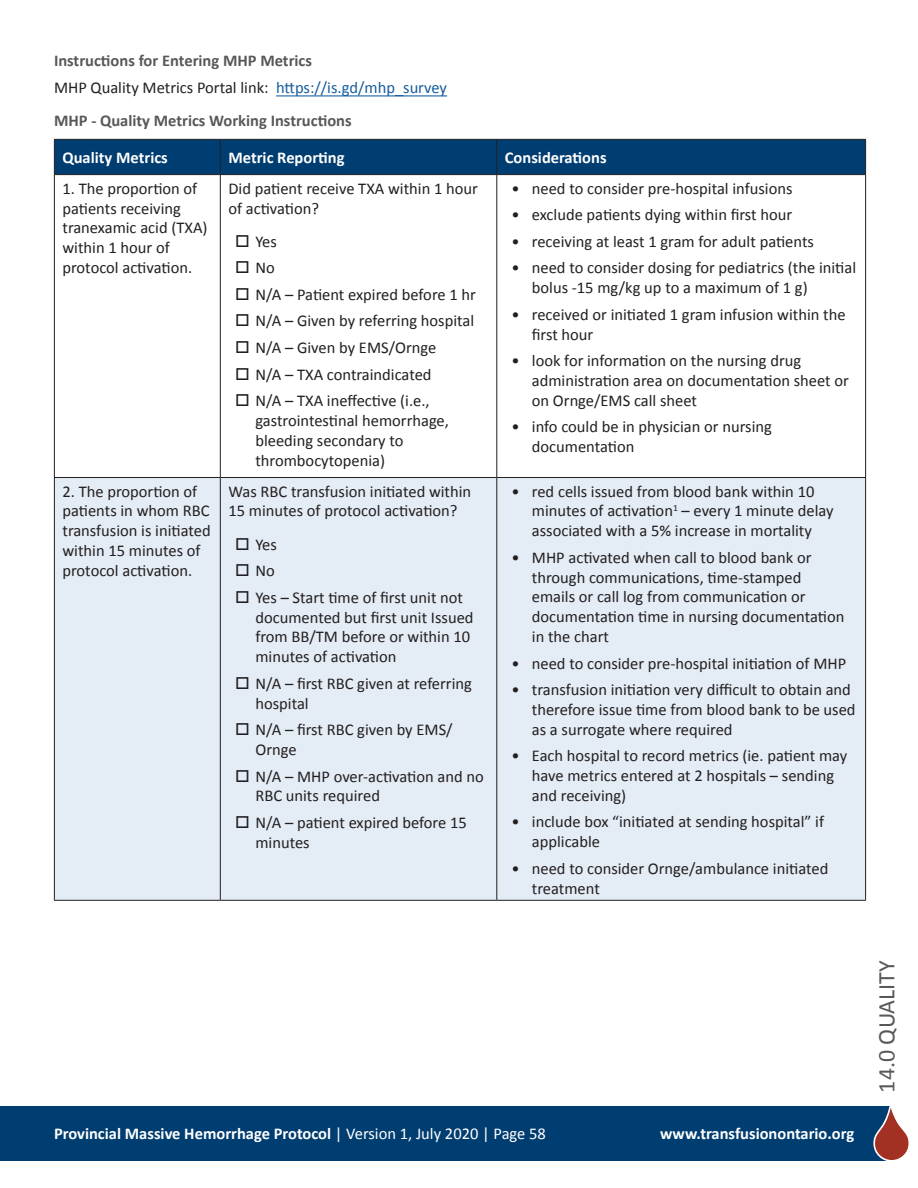
<style>
.page{position:relative;width:918px;height:1188px;background:#fff}
.page>*{position:absolute;margin:0;border:0;box-sizing:border-box;transform-origin:0 0}
.Subtitles{font:24px "Calibri";color:#57585a}
.t1{font:16.5px/19.8px "Calibri";color:#231f20}
.Subtitles-2{font:700 16.5px "Calibri";color:#fff}
.Subtitles-3{font:700 16.5px "Calibri";color:#57585a}
.s1{color:#175d9e}
.s2{font-weight:400}
</style>
<div class="page">
<div style="left:0;top:1106px;width:889px;height:55px;background:#003d71"></div>
<svg style="left:874px;top:1106px;width:35px;height:55px"></svg>
<hr style="left:276px;top:95px;width:171px;height:1px;background:#175d9e">
<div style="left:55px;top:140px;width:810px;height:34px;background:#003d71"></div>
<div style="left:55px;top:478px;width:810px;height:422px;background:#e4ecf5"></div>
<hr style="left:54px;top:477px;width:166px;height:1px;background:#231f20">
<hr style="left:220px;top:477px;width:277px;height:1px;background:#231f20">
<hr style="left:497px;top:477px;width:369px;height:1px;background:#231f20">
<hr style="left:54px;top:900px;width:166px;height:1px;background:#231f20">
<hr style="left:220px;top:900px;width:277px;height:1px;background:#231f20">
<hr style="left:497px;top:900px;width:369px;height:1px;background:#231f20">
<hr style="left:220px;top:140px;width:1px;height:34px;background:#231f20">
<hr style="left:496px;top:140px;width:1px;height:34px;background:#231f20">
<hr style="left:220px;top:175px;width:1px;height:302px;background:#231f20">
<hr style="left:496px;top:175px;width:1px;height:302px;background:#231f20">
<hr style="left:220px;top:478px;width:1px;height:422px;background:#231f20">
<hr style="left:496px;top:478px;width:1px;height:422px;background:#231f20">
<hr style="left:54px;top:175px;width:1px;height:302px;background:#231f20">
<hr style="left:865px;top:175px;width:1px;height:302px;background:#231f20">
<hr style="left:54px;top:478px;width:1px;height:422px;background:#231f20">
<hr style="left:865px;top:478px;width:1px;height:422px;background:#231f20">
<hr style="left:54px;top:139px;width:166px;height:1px;background:#231f20">
<hr style="left:54px;top:140px;width:1px;height:34px;background:#231f20">
<hr style="left:220px;top:139px;width:277px;height:1px;background:#231f20">
<hr style="left:497px;top:139px;width:369px;height:1px;background:#231f20">
<hr style="left:865px;top:140px;width:1px;height:34px;background:#231f20">
<hr style="left:54px;top:174px;width:166px;height:1px;background:#231f20">
<hr style="left:220px;top:174px;width:277px;height:1px;background:#231f20">
<hr style="left:497px;top:174px;width:369px;height:1px;background:#231f20">
<svg style="left:237px;top:538px;width:11px;height:12px"></svg>
<svg style="left:237px;top:564px;width:11px;height:12px"></svg>
<svg style="left:237px;top:591px;width:11px;height:12px"></svg>
<svg style="left:237px;top:677px;width:11px;height:12px"></svg>
<svg style="left:237px;top:723px;width:11px;height:12px"></svg>
<svg style="left:237px;top:769px;width:11px;height:13px"></svg>
<svg style="left:237px;top:816px;width:11px;height:12px"></svg>
<p class="Subtitles-3" style="left:54px;top:51px;width:260px">Instructions for Entering MHP Metrics</p>
<p class="t1" style="left:54px;top:77px;width:395px">MHP Quality Metrics Portal link: <span class="s1">https://is.gd/mhp_survey</span></p>
<p class="Subtitles-3" style="left:54px;top:111px;width:299px">MHP - Quality Metrics Working Instructions</p>
<p class="Subtitles-2" style="left:62px;top:147px;width:107px">Quality Metrics</p>
<p class="Subtitles-2" style="left:228px;top:147px;width:118px">Metric Reporting</p>
<p class="Subtitles-2" style="left:505px;top:147px;width:103px">Considerations</p>
<p class="t1" style="left:62px;top:178px;width:147px">1. The proportion of patients receiving tranexamic acid (TXA) within 1 hour of protocol activation.</p>
<p class="t1" style="left:228px;top:178px;width:251px">Did patient receive TXA within 1 hour of activation?</p>
<p class="t1" style="left:512px;top:178px;width:282px">• need to consider pre-hospital infusions</p>
<p class="t1" style="left:512px;top:204px;width:282px">• exclude patients dying within first hour</p>
<p class="t1" style="left:512px;top:231px;width:304px">• receiving at least 1 gram for adult patients</p>
<p class="t1" style="left:532px;top:257px;width:326px;text-indent:-20px">• need to consider dosing for pediatrics (the initial bolus -15 mg/kg up to a maximum of 1 g)</p>
<p class="t1" style="left:532px;top:304px;width:315px;text-indent:-20px">• received or initiated 1 gram infusion within the first hour</p>
<p class="t1" style="left:532px;top:350px;width:319px;text-indent:-20px">• look for information on the nursing drug administration area on documentation sheet or on Ornge/EMS call sheet</p>
<p class="t1" style="left:532px;top:416px;width:241px;text-indent:-20px">• info could be in physician or nursing documentation</p>
<p class="t1" style="left:255px;top:231px;width:23px">Yes</p>
<p class="t1" style="left:255px;top:257px;width:21px">No</p>
<p class="t1" style="left:255px;top:284px;width:222px">N/A – Patient expired before 1 hr</p>
<p class="t1" style="left:255px;top:310px;width:220px">N/A – Given by referring hospital</p>
<p class="t1" style="left:255px;top:337px;width:182px">N/A – Given by EMS/Ornge</p>
<p class="t1" style="left:255px;top:363px;width:178px">N/A – TXA contraindicated</p>
<p class="t1" style="left:255px;top:390px;width:195px">N/A – TXA ineffective (i.e., gastrointestinal hemorrhage, bleeding secondary to thrombocytopenia)</p>
<p class="t1" style="left:62px;top:480px;width:150px">2. The proportion of patients in whom RBC transfusion is initiated within 15 minutes of protocol activation.</p>
<p class="t1" style="left:228px;top:480px;width:244px">Was RBC transfusion initiated within<br>15 minutes of protocol activation?</p>
<p class="t1" style="left:255px;top:534px;width:23px">Yes</p>
<p class="t1" style="left:255px;top:560px;width:21px">No</p>
<p class="t1" style="left:255px;top:587px;width:220px">Yes – Start time of first unit not documented but first unit Issued from BB/TM before or within 10 minutes of activation</p>
<p class="t1" style="left:255px;top:673px;width:218px">N/A – first RBC given at referring hospital</p>
<p class="t1" style="left:255px;top:719px;width:199px">N/A – first RBC given by EMS/<br>Ornge</p>
<p class="t1" style="left:255px;top:765px;width:230px">N/A – MHP over-activation and no<br>RBC units required</p>
<p class="t1" style="left:255px;top:812px;width:213px">N/A – patient expired before 15 minutes</p>
<p class="t1" style="left:532px;top:480px;width:303px;text-indent:-20px">• red cells issued from blood bank within 10 minutes of activation<sup>1</sup> – every 1 minute delay associated with a 5% increase in mortality</p>
<p class="t1" style="left:532px;top:547px;width:314px;text-indent:-20px">• MHP activated when call to blood bank or through communications, time-stamped emails or call log from communication or documentation time in nursing documentation in the chart</p>
<p class="t1" style="left:512px;top:652px;width:336px">• need to consider pre-hospital initiation of MHP</p>
<p class="t1" style="left:532px;top:679px;width:325px;text-indent:-20px">• transfusion initiation very difficult to obtain and therefore issue time from blood bank to be used as a surrogate where required</p>
<p class="t1" style="left:532px;top:745px;width:317px;text-indent:-20px">• Each hospital to record metrics (ie. patient may have metrics entered at 2 hospitals – sending and receiving)</p>
<p class="t1" style="left:532px;top:811px;width:294px;text-indent:-20px">• include box “initiated at sending hospital” if applicable</p>
<p class="t1" style="left:532px;top:858px;width:298px;text-indent:-20px">• need to consider Ornge/ambulance initiated treatment</p>
<p class="Subtitles-2" style="left:54px;top:1124px;width:493px">Provincial Massive Hemorrhage Protocol <span class="s2">| Version 1, July 2020 | Page 58</span></p>
<p class="Subtitles-2" style="left:660px;top:1124px;width:196px">www.transfusionontario.org</p>
<p class="Subtitles" style="left:872px;top:1093px;width:134px;rotate:-90deg">14.0 QUALITY</p>
</div>
